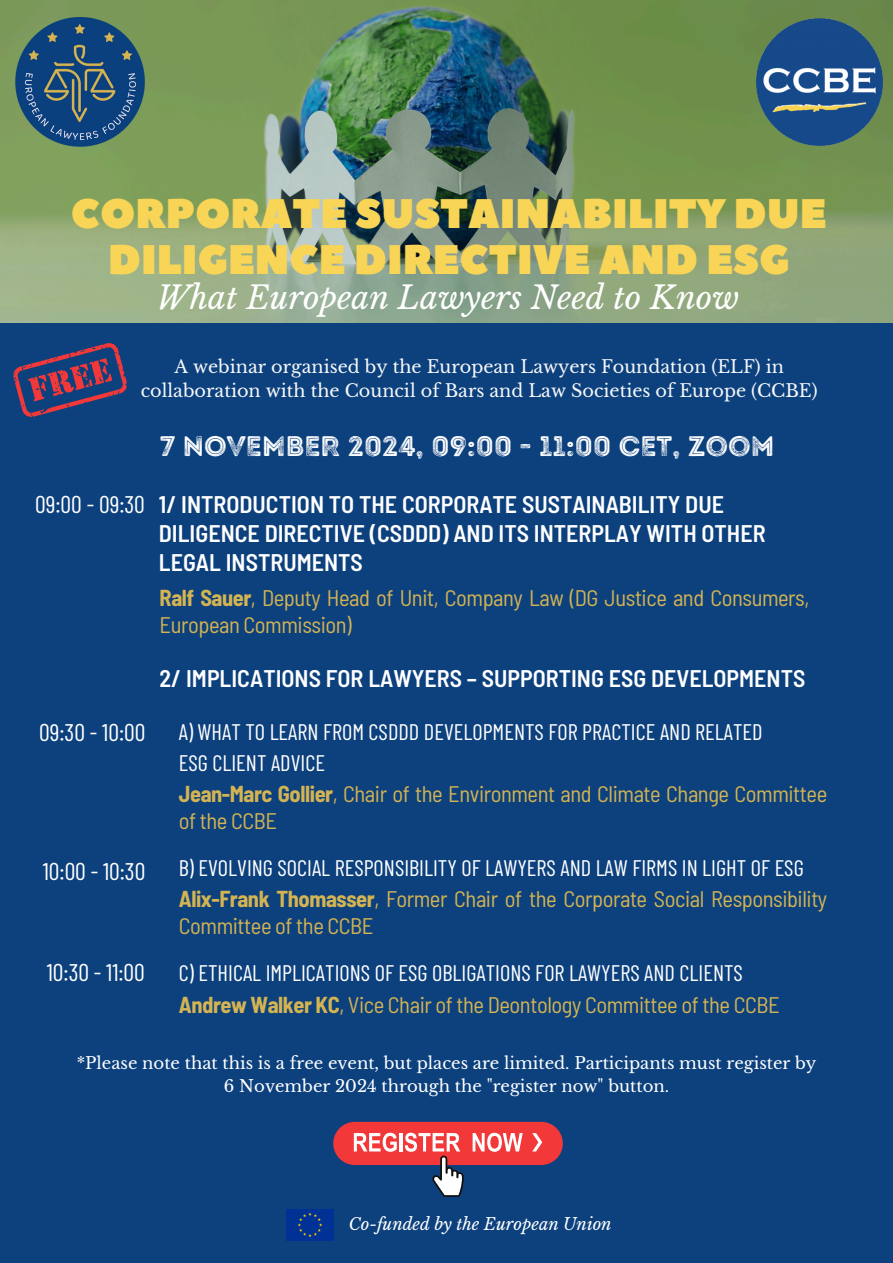
<style>
.page{position:relative;width:893px;height:1263px;background:#0d417e}
.page>*{position:absolute;margin:0;border:0;box-sizing:border-box;transform-origin:0 0}
.t1{font:41.25px/45.6px "Peace Sans";color:#f8d557;text-align:center}
.t2{font:italic 31.5px "Libre Baskerville";color:#fff}
.t3{font:28.28px "Intro Rust G Base 2 Line";color:#fff}
.t4{font:600 semi-condensed 24px/28.7px "Barlow";color:#fff}
.t5{font:24px "Barlow Condensed";color:#fff}
.t6{font:semi-condensed 22.5px/27px "Barlow";letter-spacing:-.02em;color:#d4b452}
.t7{font:22.5px/30.9px "Barlow Condensed";color:#fff}
.t8{font:17.62px/24.2px "Libre Baskerville";color:#f6f8fa;text-align:center}
.t9{font:16.5px/23.1px "Libre Baskerville";color:#fff;text-align:center}
.t10{font:italic 16.5px "Libre Baskerville";color:#fff}
.s1{font-weight:700}
</style>
<div class="page">
<img style="left:0;top:0;width:893px;height:323px">
<img style="left:15px;top:17px;width:130px;height:130px">
<img style="left:752px;top:15px;width:134px;height:134px">
<img style="left:286px;top:1209px;width:47px;height:31px">
<div style="left:333px;top:1122px;width:230px;height:43px;background:#f23838;border-radius:22px"></div>
<svg style="left:354px;top:1133px;width:43px;height:19px"></svg>
<hr style="left:399px;top:1133px;width:3px;height:18px;background:#fff">
<svg style="left:405px;top:1133px;width:59px;height:64px"></svg>
<svg style="left:472px;top:1133px;width:51px;height:19px"></svg>
<svg style="left:532px;top:1133px;width:10px;height:18px"></svg>
<svg style="left:13px;top:343px;width:114px;height:74px"></svg>
<h2 class="t1" style="left:71px;top:192px;width:757px">CORPORATE SUSTAINABILITY DUE<br>DILIGENCE DIRECTIVE AND ESG</h2>
<h1 class="t2" style="left:157px;top:279px;width:584px">What European Lawyers Need to Know</h1>
<h5 class="t8" style="left:141px;top:355px;width:678px">A webinar organised by the European Lawyers Foundation (ELF) in collaboration with the Council of Bars and Law Societies of Europe (CCBE)</h5>
<h3 class="t5" style="left:35px;top:489px;width:111px">09:00 - 09:30</h3>
<h5 class="t5" style="left:39px;top:717px;width:108px">09:30 - 10:00</h5>
<h6 class="t5" style="left:43px;top:856px;width:104px">10:00 - 10:30</h6>
<p class="t5" style="left:47px;top:957px;width:100px">10:30 - 11:00</p>
<p class="t3" style="left:160px;top:429px;width:616px">7 NOVEMBER 2024, 09:00 - 11:00 CET, ZOOM</p>
<p class="t4" style="left:159px;top:489px;width:608px">1/ INTRODUCTION TO THE CORPORATE SUSTAINABILITY DUE<br>DILIGENCE DIRECTIVE (CSDDD) AND ITS INTERPLAY WITH OTHER<br>LEGAL INSTRUMENTS</p>
<h4 class="t6" style="left:160px;top:583px;width:651px"><span class="s1">Ralf Sauer</span>, Deputy Head of Unit, Company Law (DG Justice and Consumers,<br>European Commission)</h4>
<h4 class="t4" style="left:160px;top:663px;width:647px">2/ IMPLICATIONS FOR LAWYERS – SUPPORTING ESG DEVELOPMENTS</h4>
<h6 class="t7" style="left:179px;top:715px;width:585px">A) WHAT TO LEARN FROM CSDDD DEVELOPMENTS FOR PRACTICE AND RELATED<br>ESG CLIENT ADVICE</h6>
<h6 class="t6" style="left:179px;top:780px;width:650px"><span class="s1">Jean-Marc Gollier</span>, Chair of the Environment and Climate Change Committee of the CCBE</h6>
<h5 class="t7" style="left:179px;top:851px;width:626px">B) EVOLVING SOCIAL RESPONSIBILITY OF LAWYERS AND LAW FIRMS IN LIGHT OF ESG</h5>
<h6 class="t6" style="left:179px;top:885px;width:650px"><span class="s1">Alix-Frank Thomasser</span>, Former Chair of the Corporate Social Responsibility<br>Committee of the CCBE</h6>
<h5 class="t7" style="left:179px;top:957px;width:565px">C) ETHICAL IMPLICATIONS OF ESG OBLIGATIONS FOR LAWYERS AND CLIENTS</h5>
<h5 class="t6" style="left:179px;top:990px;width:602px"><span class="s1">Andrew Walker KC</span>, Vice Chair of the Deontology Committee of the CCBE</h5>
<h5 class="t9" style="left:77px;top:1051px;width:741px">*Please note that this is a free event, but places are limited. Participants must register by<br>6 November 2024 through the "register now" button.</h5>
<h5 class="t10" style="left:349px;top:1214px;width:264px">Co-funded by the European Union</h5>
</div>
